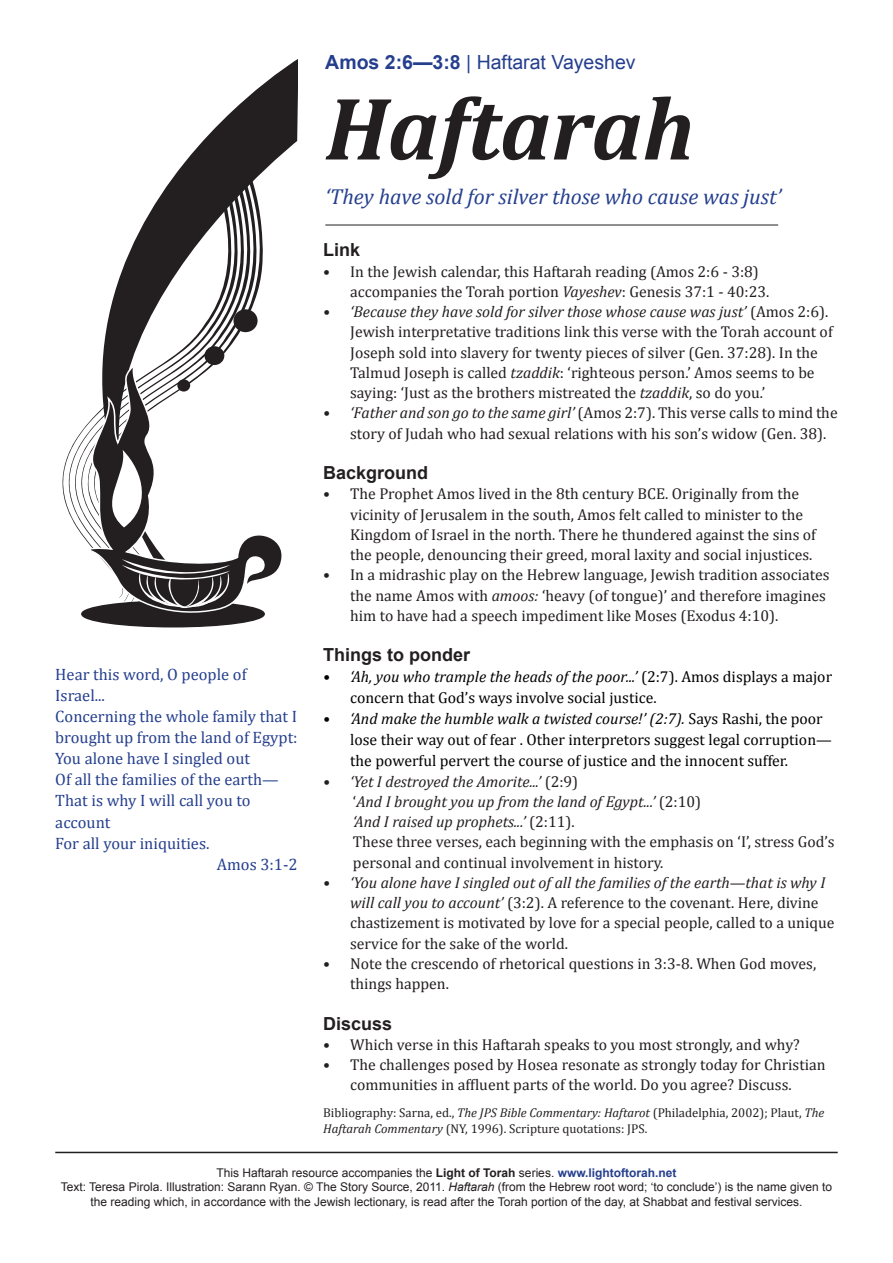
<style>
.page{position:relative;width:893px;height:1263px;background:#fff}
.page>*{position:absolute;margin:0;border:0;box-sizing:border-box;transform-origin:0 0}
.t1{font:italic 700 90px "Cambria";color:#231f20}
.t2{font:italic 21.75px "Cambria";color:#253f8e}
.t3{font:19.5px "Arial";color:#253f8e}
.t4{font:700 18px "Arial";color:#231f20}
.t5{font:16.5px/21px "Cambria";color:#253f8e}
.t6{font:15.75px/20.2px "Cambria";color:#231f20}
.t7{font:15.75px/21px "Cambria";color:#000}
.t8{font:italic 15.75px "Cambria";color:#231f20}
.t9{font:12.75px/16.5px "Cambria";color:#231f20}
.t10{font:12px/14.4px "Arial";color:#231f20;text-align:center}
.s1{font-weight:700}
.s2{font-style:italic}
.s3{font-style:normal}
.s4{font-weight:700;color:#253f8e}
</style>
<div class="page">
<div style="left:81px;top:600px;width:184px;height:27px;border:2px solid #231f20;border-radius:50%"></div>
<svg style="left:62px;top:59px;width:236px;height:565px"></svg>
<svg style="left:83px;top:360px;width:202px;height:258px"></svg>
<svg style="left:95px;top:450px;width:55px;height:77px"></svg>
<svg style="left:122px;top:559px;width:110px;height:54px;background:#575455"></svg>
<div style="left:177px;top:379px;width:13px;height:13px;background:#231f20;border-radius:50%"></div>
<div style="left:204px;top:346px;width:20px;height:19px;background:#231f20;border-radius:50%"></div>
<div style="left:233px;top:309px;width:25px;height:23px;background:#231f20;border-radius:50%"></div>
<hr style="left:55px;top:1152px;width:783px;height:1px;background:#231f20">
<hr style="left:325px;top:225px;width:453px;height:1px;background:#231f20">
<p class="t5" style="left:55px;top:664px;width:193px">Hear this word, O people of<br>Israel...</p>
<p class="t5" style="left:55px;top:706px;width:244px;text-align:justify">Concerning the whole family that I brought up from the land of Egypt:<br>You alone have I singled out</p>
<p class="t5" style="left:55px;top:769px;width:225px">Of all the families of the earth—</p>
<p class="t5" style="left:55px;top:790px;width:197px">That is why I will call you to account</p>
<p class="t5" style="left:55px;top:832px;width:156px">For all your iniquities.</p>
<p class="t5" style="left:217px;top:853px;width:82px">Amos 3:1-2</p>
<p class="t3" style="left:325px;top:50px;width:312px"><span class="s1">Amos 2:6—3:8</span> | Haftarat Vayeshev</p>
<p class="t1" style="left:325px;top:74px;width:371px">Haftarah</p>
<p class="t2" style="left:325px;top:184px;width:458px">‘They have sold for silver those who cause was just’</p>
<p class="t4" style="left:323px;top:238px;width:39px">Link</p>
<p class="t6" style="left:350px;top:261px;width:421px;text-indent:-27px">• In the Jewish calendar, this Haftarah reading (Amos 2:6 - 3:8) accompanies the Torah portion <span class="s2">Vayeshev</span>: Genesis 37:1 - 40:23.</p>
<p class="t6" style="left:350px;top:302px;width:484px;text-indent:-27px"><span class="s2">• ‘Because they have sold for silver those whose cause was just’</span> (Amos 2:6).<br>Jewish interpretative traditions link this verse with the Torah account of Joseph sold into slavery for twenty pieces of silver (Gen. 37:28). In the Talmud Joseph is called <span class="s2">tzaddik</span>: ‘righteous person.’ Amos seems to be saying: ‘Just as the brothers mistreated the <span class="s2">tzaddik</span>, so do you.’</p>
<p class="t6" style="left:350px;top:403px;width:489px;text-indent:-27px"><span class="s2">• ‘Father and son go to the same girl’</span> (Amos 2:7). This verse calls to mind the story of Judah who had sexual relations with his son’s widow (Gen. 38).</p>
<p class="t4" style="left:323px;top:461px;width:107px">Background</p>
<p class="t6" style="left:350px;top:484px;width:467px;text-indent:-27px">• The Prophet Amos lived in the 8th century BCE. Originally from the vicinity of Jerusalem in the south, Amos felt called to minister to the Kingdom of Israel in the north. There he thundered against the sins of the people, denouncing their greed, moral laxity and social injustices.</p>
<p class="t6" style="left:350px;top:565px;width:481px;text-indent:-27px">• In a midrashic play on the Hebrew language, Jewish tradition associates the name Amos with <span class="s2">amoos:</span> ‘heavy (of tongue)’ and therefore imagines him to have had a speech impediment like Moses (Exodus 4:10).</p>
<p class="t4" style="left:323px;top:643px;width:149px">Things to ponder</p>
<p class="t7" style="left:350px;top:666px;width:483px;text-indent:-27px"><span class="s2">• ‘Ah, you who trample the heads of the poor...’</span> (2:7). Amos displays a major concern that God’s ways involve social justice.</p>
<p class="t7" style="left:350px;top:708px;width:483px;text-indent:-27px"><span class="s2">• ‘And make the humble walk a twisted course!’ (2:7).</span> Says Rashi, the poor lose their way out of fear . Other interpretors suggest legal corruption— the powerful pervert the course of justice and the innocent suffer.</p>
<p class="t8" style="left:323px;top:772px;width:257px">• ‘Yet I destroyed the Amorite...’ <span class="s3">(2:9)</span></p>
<p class="t8" style="left:353px;top:792px;width:350px"><span class="s3">‘</span>And I brought you up from the land of Egypt...’ <span class="s3">(2:10)</span></p>
<p class="t8" style="left:353px;top:812px;width:223px">‘And I raised up prophets...’ <span class="s3">(2:11).</span></p>
<p class="t6" style="left:353px;top:832px;width:483px">These three verses, each beginning with the emphasis on ‘I’, stress God’s personal and continual involvement in history.</p>
<p class="t6" style="left:350px;top:872px;width:486px;text-indent:-27px"><span class="s2">• ‘You alone have I singled out of all the families of the earth—that is why I will call you to account’</span> (3:2). A reference to the covenant. Here, divine chastizement is motivated by love for a special people, called to a unique service for the sake of the world.</p>
<p class="t6" style="left:350px;top:953px;width:468px;text-indent:-27px">• Note the crescendo of rhetorical questions in 3:3-8. When God moves, things happen.</p>
<p class="t4" style="left:323px;top:1011px;width:71px">Discuss</p>
<p class="t6" style="left:323px;top:1034px;width:478px">• Which verse in this Haftarah speaks to you most strongly, and why?</p>
<p class="t6" style="left:323px;top:1055px;width:504px;text-align:center">• The challenges posed by Hosea resonate as strongly today for Christian communities in affluent parts of the world. Do you agree? Discuss.</p>
<p class="t9" style="left:323px;top:1104px;width:503px">Bibliography: Sarna, ed., <span class="s2">The JPS Bible Commentary: Haftarot</span> (Philadelphia, 2002); Plaut, <span class="s2">The<br>Haftarah Commentary</span> (NY, 1996). Scripture quotations: JPS.</p>
<p class="t10" style="left:216px;top:1166px;width:462px">This Haftarah resource accompanies the <span class="s1">Light of Torah</span> series. <span class="s4">www.lightoftorah.net</span></p>
<p class="t10" style="left:61px;top:1180px;width:773px">Text: Teresa Pirola. Illustration: Sarann Ryan. © The Story Source, 2011. <span class="s2">Haftarah</span> (from the Hebrew root word; ‘to conclude’) is the name given to the reading which, in accordance with the Jewish lectionary, is read after the Torah portion of the day, at Shabbat and festival services.</p>
</div>
